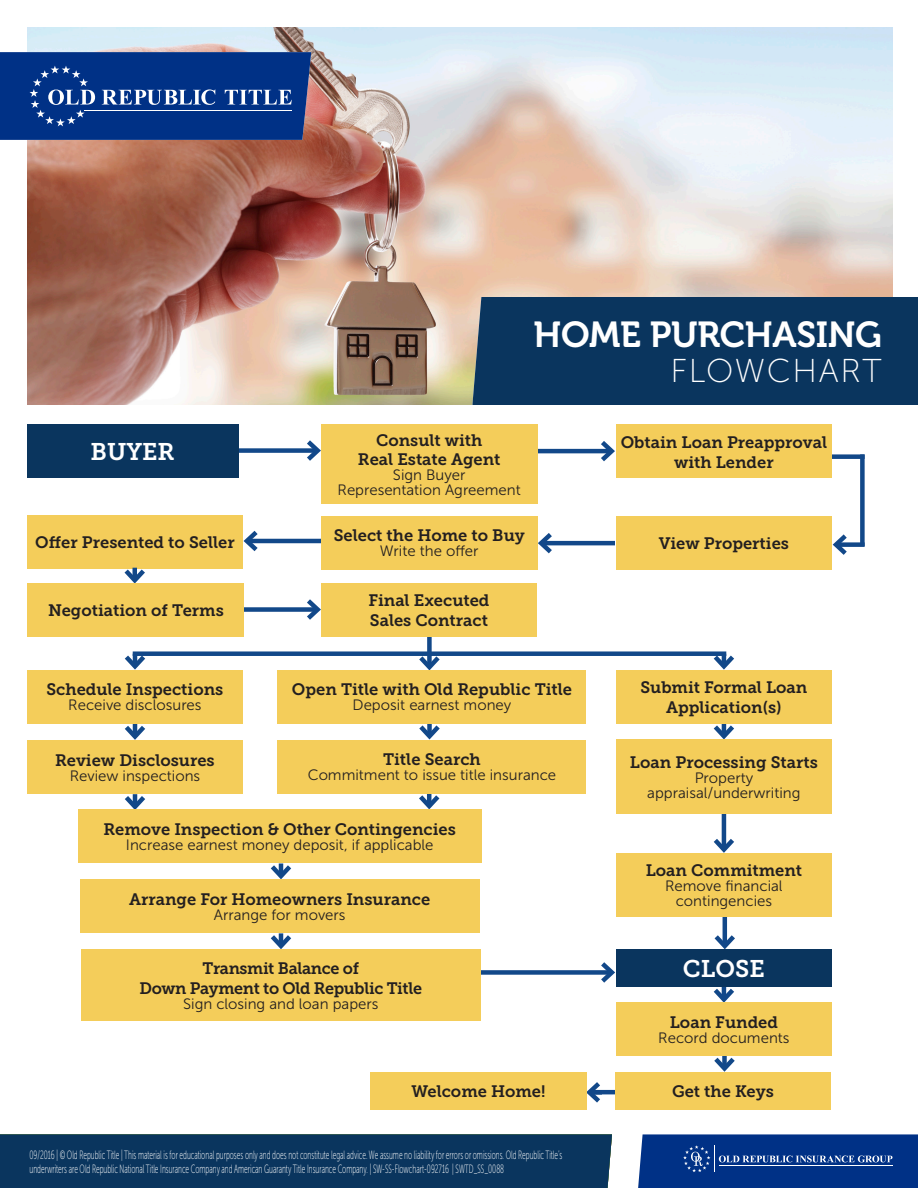
<style>
.page{position:relative;width:918px;height:1188px;background:#fff}
.page>*{position:absolute;margin:0;border:0;box-sizing:border-box;transform-origin:0 0}
.reversed_out_sub_hea{font:36px "Museo 700";letter-spacing:-.01em;color:#fff}
.reversed_out_sub_hea-2{font:33px "Museo Sans 100";letter-spacing:.05em;color:#fff}
.t1{font:24px "Museo Slab 700";color:#fff}
.t2{font:16.5px/19.8px "Museo Slab 700";color:#231f20;text-align:center}
.t3{font:16.5px/19.8px "Museo Slab 700";letter-spacing:-.02em;color:#231f20;text-align:center}
.t4{font:15px/15px "Museo Sans 300";color:#231f20;text-align:center}
.disclaimer_and_job{font:12px/14.4px "Museo Sans Cond 100";color:#fff;scale:.7 1}
</style>
<div class="page">
<hr style="left:723px;top:872px;width:4px;height:74px;background:#124889">
<svg style="left:714px;top:930px;width:21px;height:19px"></svg>
<hr style="left:591px;top:1090px;width:79px;height:4px;background:#124889">
<img style="left:27px;top:27px;width:865px;height:378px">
<div style="left:0;top:1134px;width:612px;height:54px;background:#0a355e"></div>
<svg style="left:0;top:52px;width:311px;height:88px;background:#14408e"></svg>
<hr style="left:85px;top:111px;width:207px;height:1px;background:#fff">
<svg style="left:638px;top:1134px;width:280px;height:54px;background:#103e8d"></svg>
<hr style="left:722px;top:775px;width:4px;height:75px;background:#124889">
<svg style="left:713px;top:834px;width:21px;height:19px"></svg>
<svg style="left:419px;top:794px;width:21px;height:15px"></svg>
<svg style="left:124px;top:794px;width:21px;height:15px"></svg>
<svg style="left:124px;top:724px;width:22px;height:16px"></svg>
<svg style="left:419px;top:724px;width:21px;height:16px"></svg>
<svg style="left:709px;top:724px;width:30px;height:16px"></svg>
<svg style="left:124px;top:651px;width:22px;height:19px"></svg>
<div style="left:133px;top:651px;width:593px;height:5px;background:#124889"></div>
<div style="left:427px;top:636px;width:5px;height:20px;background:#124889"></div>
<svg style="left:419px;top:656px;width:21px;height:14px"></svg>
<svg style="left:709px;top:651px;width:25px;height:19px"></svg>
<div style="left:836px;top:542px;width:29px;height:5px;background:#124889"></div>
<svg style="left:832px;top:534px;width:20px;height:21px"></svg>
<div style="left:831px;top:454px;width:34px;height:5px;background:#124889"></div>
<div style="left:860px;top:454px;width:5px;height:92px;background:#124889"></div>
<div style="left:148px;top:607px;width:170px;height:5px;background:#124889"></div>
<svg style="left:302px;top:599px;width:19px;height:21px"></svg>
<hr style="left:247px;top:539px;width:74px;height:4px;background:#124889">
<svg style="left:243px;top:530px;width:19px;height:22px"></svg>
<hr style="left:541px;top:541px;width:74px;height:4px;background:#124889">
<svg style="left:537px;top:528px;width:20px;height:30px"></svg>
<hr style="left:532px;top:449px;width:80px;height:4px;background:#124889">
<svg style="left:596px;top:441px;width:19px;height:21px"></svg>
<div style="left:236px;top:448px;width:82px;height:5px;background:#124889"></div>
<svg style="left:302px;top:440px;width:19px;height:21px"></svg>
<div style="left:457px;top:970px;width:155px;height:5px;background:#124889"></div>
<svg style="left:596px;top:962px;width:19px;height:21px"></svg>
<div style="left:27px;top:424px;width:211px;height:54px;background:#0a355e"></div>
<div style="left:321px;top:424px;width:216px;height:80px;background:#f4cd5a"></div>
<div style="left:616px;top:424px;width:216px;height:54px;background:#f4cd5a"></div>
<div style="left:616px;top:516px;width:216px;height:54px;background:#f4cd5a"></div>
<div style="left:321px;top:516px;width:216px;height:54px;background:#f4cd5a"></div>
<div style="left:27px;top:515px;width:216px;height:54px;background:#f4cd5a"></div>
<div style="left:321px;top:583px;width:216px;height:54px;background:#f4cd5a"></div>
<div style="left:27px;top:670px;width:216px;height:54px;background:#f4cd5a"></div>
<div style="left:278px;top:670px;width:308px;height:54px;background:#f4cd5a"></div>
<div style="left:616px;top:670px;width:216px;height:54px;background:#f4cd5a"></div>
<div style="left:27px;top:740px;width:216px;height:54px;background:#f4cd5a"></div>
<div style="left:278px;top:740px;width:308px;height:54px;background:#f4cd5a"></div>
<div style="left:616px;top:740px;width:216px;height:74px;background:#f4cd5a"></div>
<svg style="left:270px;top:863px;width:22px;height:16px"></svg>
<svg style="left:266px;top:933px;width:30px;height:17px"></svg>
<svg style="left:713px;top:987px;width:21px;height:15px"></svg>
<svg style="left:714px;top:1056px;width:21px;height:16px"></svg>
<svg style="left:586px;top:1077px;width:19px;height:30px"></svg>
<div style="left:78px;top:809px;width:404px;height:54px;background:#f4cd5a"></div>
<div style="left:80px;top:879px;width:400px;height:54px;background:#f4cd5a"></div>
<div style="left:81px;top:950px;width:400px;height:71px;background:#f4cd5a"></div>
<div style="left:616px;top:853px;width:216px;height:64px;background:#f4cd5a"></div>
<div style="left:616px;top:1002px;width:216px;height:54px;background:#f4cd5a"></div>
<div style="left:616px;top:949px;width:216px;height:38px;background:#0a355e"></div>
<div style="left:615px;top:1072px;width:216px;height:38px;background:#f4cd5a"></div>
<div style="left:370px;top:1072px;width:216px;height:38px;background:#f4cd5a"></div>
<div style="left:473px;top:297px;width:445px;height:108px;background:#0a355e"></div>
<svg style="left:124px;top:567px;width:21px;height:16px"></svg>
<div style="left:28px;top:583px;width:216px;height:54px;background:#f4cd5a"></div>
<p class="reversed_out_sub_hea" style="left:534px;top:315px;width:350px">HOME PURCHASING</p>
<p class="reversed_out_sub_hea-2" style="left:670px;top:353px;width:213px">FLOWCHART</p>
<p class="t1" style="left:91px;top:439px;width:86px">BUYER</p>
<p class="t2" style="left:358px;top:430px;width:144px">Consult with<br>Real Estate Agent</p>
<p class="t4" style="left:393px;top:468px;width:74px">Sign Buyer</p>
<p class="t4" style="left:338px;top:483px;width:185px">Representation Agreement</p>
<p class="t2" style="left:35px;top:533px;width:201px">Offer Presented to Seller</p>
<p class="t2" style="left:48px;top:600px;width:177px">Negotiation of Terms</p>
<p class="t2" style="left:334px;top:526px;width:192px">Select the Home to Buy</p>
<p class="t4" style="left:380px;top:544px;width:100px">Write the offer</p>
<p class="t2" style="left:368px;top:591px;width:123px;text-align:left">Final Executed<br>Sales Contract</p>
<p class="t2" style="left:621px;top:432px;width:208px">Obtain Loan Preapproval with Lender</p>
<p class="t2" style="left:659px;top:533px;width:132px">View Properties</p>
<p class="t2" style="left:47px;top:680px;width:178px">Schedule Inspections</p>
<p class="t4" style="left:68px;top:698px;width:135px">Receive disclosures</p>
<p class="t2" style="left:55px;top:750px;width:161px">Review Disclosures</p>
<p class="t4" style="left:70px;top:768px;width:132px">Review inspections</p>
<p class="t2" style="left:292px;top:680px;width:282px">Open Title with Old Republic Title</p>
<p class="t4" style="left:353px;top:698px;width:160px">Deposit earnest money</p>
<p class="t2" style="left:383px;top:750px;width:99px">Title Search</p>
<p class="t4" style="left:308px;top:768px;width:250px">Commitment to issue title insurance</p>
<p class="t2" style="left:103px;top:820px;width:354px">Remove Inspection &amp; Other Contingencies</p>
<p class="t4" style="left:126px;top:838px;width:309px">Increase earnest money deposit, if applicable</p>
<p class="t2" style="left:129px;top:890px;width:303px">Arrange For Homeowners Insurance</p>
<p class="t4" style="left:214px;top:907px;width:133px">Arrange for movers</p>
<p class="t3" style="left:140px;top:959px;width:284px">Transmit Balance of<br>Down Payment to Old Republic Title</p>
<p class="t4" style="left:183px;top:996px;width:197px">Sign closing and loan papers</p>
<p class="t2" style="left:640px;top:677px;width:169px">Submit Formal Loan</p>
<p class="t2" style="left:666px;top:697px;width:117px">Application(s)</p>
<p class="t2" style="left:630px;top:753px;width:189px">Loan Processing Starts</p>
<p class="t4" style="left:695px;top:771px;width:60px">Property</p>
<p class="t4" style="left:647px;top:786px;width:155px">appraisal/underwriting</p>
<p class="t2" style="left:646px;top:860px;width:158px">Loan Commitment</p>
<p class="t4" style="left:665px;top:878px;width:119px">Remove financial contingencies</p>
<p class="t1" style="left:683px;top:955px;width:83px">CLOSE</p>
<p class="t2" style="left:670px;top:1013px;width:110px">Loan Funded</p>
<p class="t4" style="left:658px;top:1030px;width:133px">Record documents</p>
<p class="t2" style="left:411px;top:1081px;width:136px">Welcome Home!</p>
<p class="t2" style="left:672px;top:1082px;width:103px">Get the Keys</p>
<p class="disclaimer_and_job" style="left:29px;top:1148px;width:763px">09/2016 | © Old Republic Title | This material is for educational purposes only and does not constitute legal advice. We assume no liability for errors or omissions. Old Republic Title’s underwriters are Old Republic National Title Insurance Company and American Guaranty Title Insurance Company. | SW-SS-Flowchart-092716 | SWTD_SS_0088</p>
</div>
